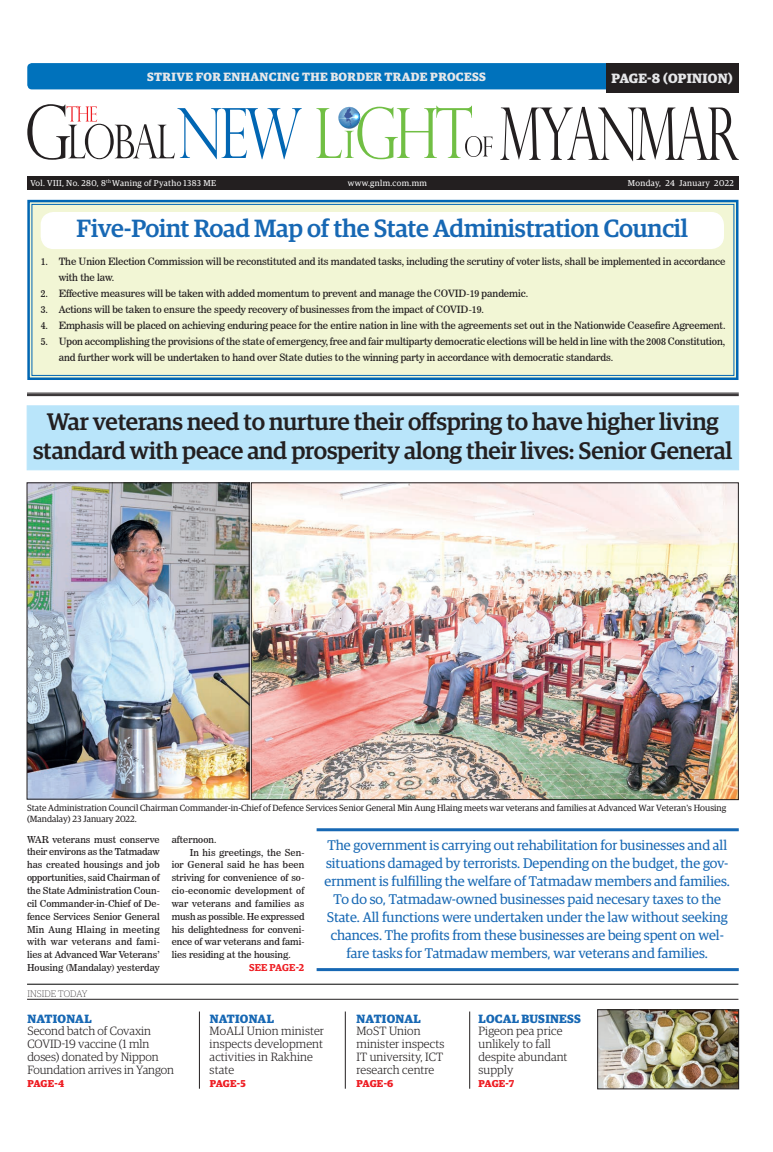
<style>
.page{position:relative;width:773px;height:1152px;background:#fff}
.page>*{position:absolute;margin:0;border:0;box-sizing:border-box;transform-origin:0 0}
.Brief_Head{font:500 25px "Guardian Egyp";letter-spacing:-.01em;color:#1768b4}
.Brief_Head-2{font:500 24px/28.8px "Guardian Egyp";letter-spacing:-.01em;color:#231f20;text-align:center}
.t1{font:14px/18px "Guardian Egyp";color:#1768b4;text-align:center}
.t2{font:700 13.5px "Guardian Egyp";letter-spacing:.02em;color:#e6e7e9}
.t3{font:300 12px/12.9px "Guardian Egyp";letter-spacing:.005em;color:#231f20}
.t4{font:700 12px "Guardian Egyp";letter-spacing:.03em;color:#e6e7e9}
.t5{font:700 12px "Guardian Egyp";letter-spacing:.02em;color:#1768b4}
._2nd_Body{font:10px/16px "News 706 BT Roman C";letter-spacing:-.01em;color:#231f20}
.t6{font:700 10px "Guardian Egyp";letter-spacing:-.01em;color:#ee1d23}
.Spill_Style{font:600 10px "Guardian Egyp";letter-spacing:.02em;color:#ee1d23}
._2nd_Body-2{font:9.5px/12.9px "News 706 BT Roman C";color:#231f20;text-align:justify}
.Normal_Para{font:100 9.5px "Guardian Egyp";letter-spacing:.01em;color:#231f20}
.t7{font:9px/10.8px "Guardian Egyp";color:#231f20}
.t8{font:8.5px "Guardian Egyp";letter-spacing:.04em;color:#fff}
</style>
<div class="page">
<div style="left:27px;top:63px;width:579px;height:26px;background:#0072bc"></div>
<div style="left:606px;top:63px;width:132px;height:30px;background:#231f20"></div>
<div style="left:27px;top:176px;width:711px;height:14px;background:#231f20"></div>
<svg style="left:27px;top:104px;width:275px;height:56px"></svg>
<svg style="left:500px;top:107px;width:238px;height:54px"></svg>
<svg style="left:316px;top:106px;width:176px;height:53px"></svg>
<svg style="left:27px;top:199px;width:712px;height:181px;background:#e6efd3"></svg>
<div style="left:31px;top:204px;width:703px;height:172px;border:1px solid #0166b3"></div>
<div style="left:42px;top:213px;width:681px;height:35px;background:#fff;border-radius:12px"></div>
<div style="left:41px;top:212px;width:683px;height:37px;border:2px solid #fff;border-radius:12px"></div>
<hr style="left:27px;top:393px;width:711px;height:1px;background:#231f20">
<hr style="left:27px;top:394px;width:711px;height:1px;background:#231f20">
<hr style="left:27px;top:395px;width:711px;height:1px;background:#231f20">
<hr style="left:27px;top:984px;width:711px;height:1px;background:#000">
<hr style="left:27px;top:999px;width:711px;height:1px;background:#231f20">
<hr style="left:469px;top:1012px;width:1px;height:77px;background:#231f20">
<hr style="left:199px;top:1012px;width:1px;height:77px;background:#231f20">
<hr style="left:345px;top:1012px;width:1px;height:77px;background:#231f20">
<img style="left:29px;top:485px;width:218px;height:312px">
<div style="left:27px;top:483px;width:222px;height:316px;border:1px solid #231f20"></div>
<img style="left:253px;top:485px;width:483px;height:313px">
<div style="left:251px;top:483px;width:487px;height:317px;border:1px solid #231f20"></div>
<div style="left:27px;top:406px;width:711px;height:64px;background:#b9e5fa"></div>
<hr style="left:316px;top:828px;width:422px;height:3px;background:#1768b4">
<hr style="left:316px;top:968px;width:422px;height:3px;background:#1768b4">
<img style="left:599px;top:1012px;width:137px;height:75px">
<div style="left:597px;top:1010px;width:141px;height:79px;border:1px solid #231f20"></div>
<p class="t4" style="left:147px;top:68px;width:340px">STRIVE FOR ENHANCING THE BORDER TRADE PROCESS</p>
<p class="t2" style="left:611px;top:68px;width:123px">PAGE-8 (OPINION)</p>
<p class="t8" style="left:30px;top:177px;width:187px">Vol. VIII, No. 280, 8<sup>th</sup> Waning of Pyatho 1383 ME</p>
<p class="t8" style="left:348px;top:177px;width:81px">www.gnlm.com.mm</p>
<p class="t8" style="left:628px;top:177px;width:107px">Monday, 24 January 2022</p>
<p class="Brief_Head" style="left:76px;top:210px;width:613px">Five-Point Road Map of the State Administration Council</p>
<p class="_2nd_Body" style="left:59px;top:253px;width:668px;text-indent:-18px">1. The Union Election Commission will be reconstituted and its mandated tasks, including the scrutiny of voter lists, shall be implemented in accordance with the law.</p>
<p class="_2nd_Body" style="left:41px;top:285px;width:489px">2. Effective measures will be taken with added momentum to prevent and manage the COVID-19 pandemic.</p>
<p class="_2nd_Body" style="left:41px;top:301px;width:445px">3. Actions will be taken to ensure the speedy recovery of businesses from the impact of COVID-19.</p>
<p class="_2nd_Body" style="left:41px;top:317px;width:686px">4. Emphasis will be placed on achieving enduring peace for the entire nation in line with the agreements set out in the Nationwide Ceasefire Agreement.</p>
<p class="_2nd_Body" style="left:59px;top:333px;width:668px;text-indent:-18px">5. Upon accomplishing the provisions of the state of emergency, free and fair multiparty democratic elections will be held in line with the 2008 Constitution, and further work will be undertaken to hand over State duties to the winning party in accordance with democratic standards.</p>
<p class="Brief_Head-2" style="left:33px;top:406px;width:701px">War veterans need to nurture their offspring to have higher living standard with peace and prosperity along their lives: Senior General</p>
<p class="t7" style="left:27px;top:802px;width:700px">State Administration Council Chairman Commander-in-Chief of Defence Services Senior General Min Aung Hlaing meets war veterans and families at Advanced War Veteran's Housing (Mandalay) 23 January 2022.</p>
<p class="_2nd_Body-2" style="left:27px;top:833px;width:134px">WAR veterans must conserve their environs as the Tatmadaw has created housings and job opportunities, said Chairman of the State Administration Coun&shy;cil Commander-in-Chief of De&shy;fence Services Senior General Min Aung Hlaing in meeting with war veterans and fami&shy;lies at Advanced War Veterans’ Housing (Mandalay) yesterday</p>
<p class="_2nd_Body-2" style="left:172px;top:833px;width:46px">afternoon.</p>
<p class="_2nd_Body-2" style="left:172px;top:846px;width:134px;text-indent:18px">In his greetings, the Sen&shy;ior General said he has been striving for convenience of so&shy;cio-economic development of war veterans and families as mush as possible. He expressed his delightedness for conveni&shy;ence of war veterans and fami&shy;lies residing at the housing.</p>
<p class="Spill_Style" style="left:249px;top:960px;width:57px">SEE PAGE-2</p>
<p class="t1" style="left:324px;top:835px;width:407px">The government is carrying out rehabilitation for businesses and all situations damaged by terrorists. Depending on the budget, the gov&shy;ernment is fulfilling the welfare of Tatmadaw members and families.<br>To do so, Tatmadaw-owned businesses paid necesary taxes to the State. All functions were undertaken under the law without seeking chances. The profits from these businesses are being spent on wel&shy;fare tasks for Tatmadaw members, war veterans and families.</p>
<p class="Normal_Para" style="left:27px;top:988px;width:61px">INSIDE TODAY</p>
<p class="t5" style="left:27px;top:1009px;width:66px">NATIONAL</p>
<p class="t3" style="left:27px;top:1024px;width:148px">Second batch of Covaxin<br>COVID-19 vaccine (1 mln doses) donated by Nippon<br>Foundation arrives in Yangon</p>
<p class="t6" style="left:27px;top:1076px;width:38px">PAGE-4</p>
<p class="t5" style="left:210px;top:1009px;width:66px">NATIONAL</p>
<p class="t3" style="left:210px;top:1024px;width:116px">MoALI Union minister inspects development activities in Rakhine state</p>
<p class="t6" style="left:210px;top:1076px;width:37px">PAGE-5</p>
<p class="t5" style="left:356px;top:1009px;width:66px">NATIONAL</p>
<p class="t3" style="left:356px;top:1024px;width:89px">MoST Union minister inspects<br>IT university, ICT research centre</p>
<p class="t6" style="left:356px;top:1076px;width:38px">PAGE-6</p>
<p class="t5" style="left:478px;top:1009px;width:104px">LOCAL BUSINESS</p>
<p class="t3" style="left:478px;top:1024px;width:91px">Pigeon pea price unlikely to fall despite abundant supply</p>
<p class="t6" style="left:478px;top:1076px;width:37px">PAGE-7</p>
</div>
